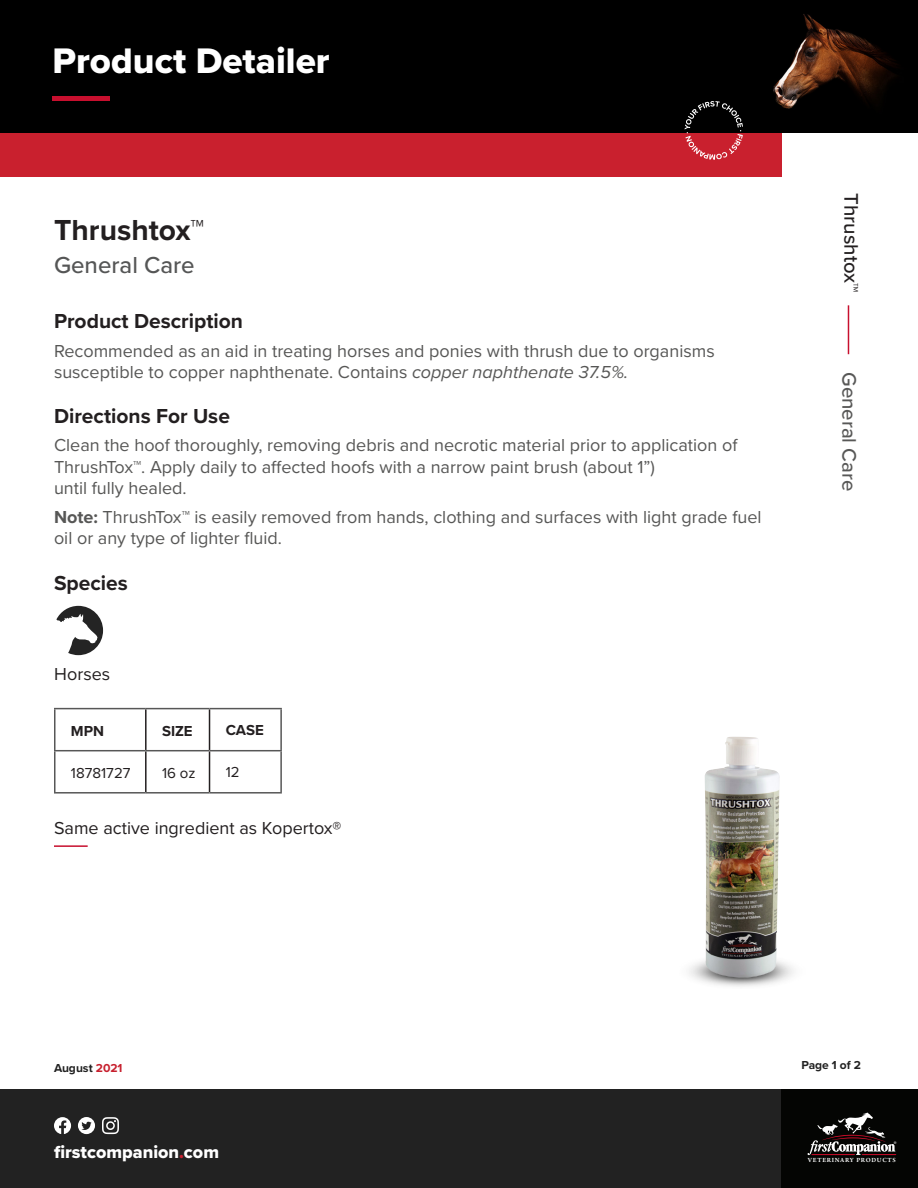
<style>
.page{position:relative;width:918px;height:1188px;background:#fff}
.page>*{position:absolute;margin:0;border:0;box-sizing:border-box;transform-origin:0 0}
.t1{font:36.75px "Proxima Nova Extrabld";color:#fff}
.t2{font:700 30px "Proxima Nova";color:#231f20}
.t3{font:500 24px "Proxima Nova";color:#555656}
.t4{font:700 21px "Proxima Nova";color:#231f20}
.t5{font:500 20.4px "Proxima Nova";color:#585857}
.t6{font:500 20.4px "Proxima Nova";color:#231f20}
.t7{font:18px/21.6px "Proxima Nova";color:#575756}
.t8{font:18px "Proxima Nova";color:#231f20}
.t9{font:18px "Proxima Nova Extrabld";color:#fff}
.t10{font:15px "Proxima Nova";color:#231f20}
.t11{font:700 15px "Proxima Nova";color:#231f20}
.t12{font:700 12px "Proxima Nova";color:#212121}
.t13{font:9.15px "Arno Pro";color:#fff}
.t14{font:600 6.75px "Arno Pro";letter-spacing:.1em;color:#fff}
.s1{font-style:italic}
.s2{font-weight:700}
.s3{color:#c7202e}
.s4{color:#ca202f}
</style>
<div class="page">
<div style="left:0;top:133px;width:781px;height:43px;background:#c9202e"></div>
<div style="left:0;top:0;width:918px;height:133px;background:#000"></div>
<hr style="left:52px;top:97px;width:58px;height:4px;background:#c70f2e">
<hr style="left:848px;top:305px;width:1px;height:49px;background:#c8102e">
<div style="left:0;top:1089px;width:782px;height:99px;background:#222"></div>
<div style="left:781px;top:1089px;width:137px;height:99px;background:#040503"></div>
<svg style="left:54px;top:1117px;width:17px;height:17px"></svg>
<svg style="left:78px;top:1117px;width:17px;height:17px"></svg>
<hr style="left:862px;top:1154px;width:34px;height:1px;background:#d30d2b">
<svg style="left:808px;top:1112px;width:87px;height:43px"></svg>
<svg style="left:685px;top:101px;width:58px;height:59px"></svg>
<svg style="left:102px;top:1117px;width:17px;height:17px"></svg>
<hr style="left:145px;top:709px;width:2px;height:41px;background:#231f20">
<hr style="left:209px;top:709px;width:1px;height:41px;background:#231f20">
<hr style="left:145px;top:751px;width:2px;height:41px;background:#231f20">
<hr style="left:209px;top:751px;width:1px;height:41px;background:#231f20">
<hr style="left:54px;top:708px;width:92px;height:1px;background:#575757">
<hr style="left:54px;top:709px;width:2px;height:41px;background:#575757">
<hr style="left:146px;top:708px;width:64px;height:1px;background:#575757">
<hr style="left:210px;top:708px;width:72px;height:1px;background:#575757">
<hr style="left:280px;top:709px;width:2px;height:41px;background:#575757">
<hr style="left:54px;top:750px;width:92px;height:1px;background:#575757">
<hr style="left:54px;top:751px;width:2px;height:41px;background:#575757">
<hr style="left:146px;top:750px;width:64px;height:1px;background:#575757">
<hr style="left:210px;top:750px;width:72px;height:1px;background:#575757">
<hr style="left:280px;top:751px;width:2px;height:41px;background:#575757">
<hr style="left:54px;top:792px;width:92px;height:2px;background:#575757">
<hr style="left:146px;top:792px;width:64px;height:2px;background:#575757">
<hr style="left:210px;top:792px;width:72px;height:2px;background:#575757">
<svg style="left:56px;top:606px;width:47px;height:49px"></svg>
<img style="left:704px;top:737px;width:76px;height:241px">
<hr style="left:54px;top:845px;width:34px;height:2px;background:#c70f2e">
<h1 class="t1" style="left:52px;top:34px;width:279px">Product Detailer</h1>
<p class="t2" style="left:54px;top:207px;width:152px">Thrushtox™</p>
<p class="t3" style="left:54px;top:247px;width:142px">General Care</p>
<p class="t4" style="left:54px;top:306px;width:191px">Product Description</p>
<p class="t7" style="left:54px;top:339px;width:662px">Recommended as an aid in treating horses and ponies with thrush due to organisms susceptible to copper naphthenate. Contains <span class="s1">copper naphthenate 37.5%.</span></p>
<p class="t4" style="left:54px;top:400px;width:177px">Directions For Use</p>
<p class="t7" style="left:54px;top:434px;width:685px">Clean the hoof thoroughly, removing debris and necrotic material prior to application of<br>ThrushTox™. Apply daily to affected hoofs with a narrow paint brush (about 1”)<br>until fully healed.</p>
<p class="t7" style="left:54px;top:505px;width:709px"><span class="s2">Note:</span> ThrushTox™ is easily removed from hands, clothing and surfaces with light grade fuel oil or any type of lighter fluid.</p>
<p class="t4" style="left:54px;top:567px;width:75px">Species</p>
<p class="t8" style="left:54px;top:660px;width:57px">Horses</p>
<p class="t11" style="left:71px;top:719px;width:35px">MPN</p>
<p class="t11" style="left:162px;top:719px;width:32px">SIZE</p>
<p class="t11" style="left:226px;top:719px;width:40px">CASE</p>
<p class="t10" style="left:71px;top:761px;width:61px">18781727</p>
<p class="t10" style="left:162px;top:761px;width:35px">16 oz</p>
<p class="t10" style="left:226px;top:761px;width:15px">12</p>
<p class="t8" style="left:54px;top:815px;width:289px">Same active ingredient as Kopertox®</p>
<p class="t6" style="left:866px;top:193px;width:100px;rotate:90deg">Thrushtox™</p>
<p class="t5" style="left:865px;top:372px;width:121px;rotate:90deg">General Care</p>
<p class="t12" style="left:54px;top:1060px;width:70px">August <span class="s3">2021</span></p>
<p class="t9" style="left:54px;top:1138px;width:167px">firstcompanion<span class="s4">.</span>com</p>
<p class="t12" style="left:801px;top:1056px;width:61px">Page 1 of 2</p>
<p class="t13" style="left:894px;top:1139px;width:4px">®</p>
<p class="t14" style="left:808px;top:1156px;width:89px">VETERINARY PRODUCTS</p>
</div>
